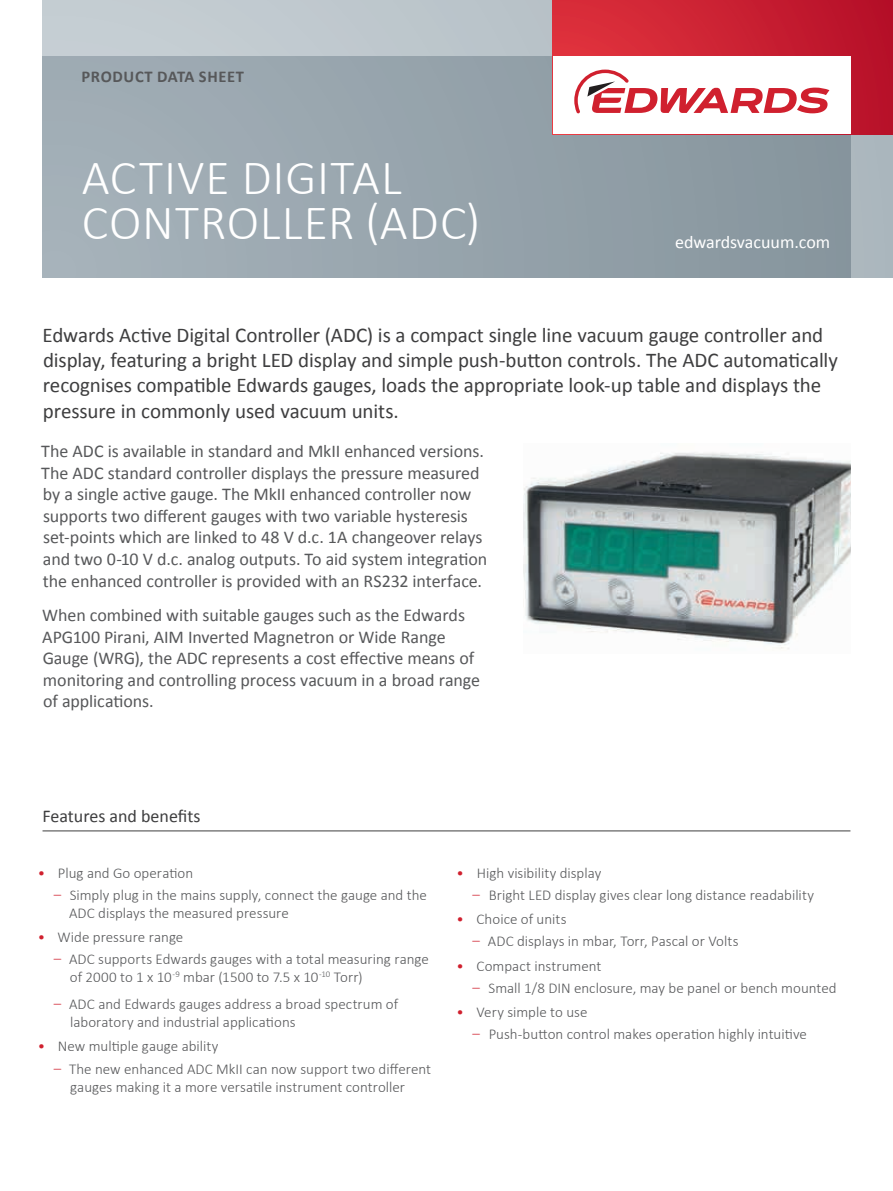
<style>
.page{position:relative;width:893px;height:1191px;background:#fff}
.page>*{position:absolute;margin:0;border:0;box-sizing:border-box;transform-origin:0 0}
.t1{font:300 49.5px/45px "Calibri";letter-spacing:.02em;color:#fff}
.t2{font:21px/25.2px "Calibri";letter-spacing:-.005em;color:#3e3e3f}
.t3{font:18px/21.6px "Calibri";letter-spacing:-.005em;color:#57585a}
.t4{font:18px "Calibri";color:#3e3e3f}
.t5{font:18px "Calibri";color:#fff}
.t6{font:700 16.5px "Calibri";letter-spacing:.04em;color:#57585a}
.t7{font:300 15px/22.2px "Calibri";color:#57585a}
.s1{color:#d0202e}
</style>
<div class="page">
<hr style="left:43px;top:830px;width:807px;height:1px;background:#3e3e3f">
<svg style="left:43px;top:0;width:850px;height:278px;background:#bbc4ca"></svg>
<div style="left:43px;top:57px;width:807px;height:221px;background:linear-gradient(to right,#a5b1b9,#87959d)"></div>
<svg style="left:553px;top:0;width:340px;height:134px;background:#c92235"></svg>
<div style="left:553px;top:57px;width:297px;height:77px;background:#fff"></div>
<svg style="left:574px;top:70px;width:255px;height:43px"></svg>
<img style="left:524px;top:452px;width:326px;height:198px">
<p class="t6" style="left:82px;top:66px;width:164px">PRODUCT DATA SHEET</p>
<h1 class="t1" style="left:82px;top:155px;width:400px">ACTIVE DIGITAL<br>CONTROLLER (ADC)</h1>
<p class="t5" style="left:675px;top:231px;width:157px">edwardsvacuum.com</p>
<p class="t2" style="left:43px;top:322px;width:797px">Edwards Active Digital Controller (ADC) is a compact single line vacuum gauge controller and display, featuring a bright LED display and simple push-button controls. The ADC automatically recognises compatible Edwards gauges, loads the appropriate look-up table and displays the pressure in commonly used vacuum units.</p>
<p class="t3" style="left:41px;top:440px;width:447px">The ADC is available in standard and MkII enhanced versions.<br>The ADC standard controller displays the pressure measured by a single active gauge. The MkII enhanced controller now supports two different gauges with two variable hysteresis set-points which are linked to 48 V d.c. 1A changeover relays and two 0-10 V d.c. analog outputs. To aid system integration the enhanced controller is provided with an RS232 interface.</p>
<p class="t3" style="left:42px;top:604px;width:439px">When combined with suitable gauges such as the Edwards APG100 Pirani, AIM Inverted Magnetron or Wide Range Gauge (WRG), the ADC represents a cost effective means of monitoring and controlling process vacuum in a broad range of applications.</p>
<p class="t4" style="left:43px;top:804px;width:159px">Features and benefits</p>
<p class="t7" style="left:54px;top:861px;width:375px;text-indent:-16px"><span class="s1">•</span> Plug and Go operation<br><span class="s1">͵</span> Simply plug in the mains supply, connect the gauge and the</p>
<p class="t7" style="left:69px;top:901px;width:221px">ADC displays the measured pressure</p>
<p class="t7" style="left:54px;top:926px;width:377px;text-indent:-16px"><span class="s1">•</span> Wide pressure range<br><span class="s1">͵</span> ADC supports Edwards gauges with a total measuring range</p>
<p class="t7" style="left:54px;top:964px;width:346px;line-height:26.5px;text-indent:16px">of 2000 to 1 x 10<sup>-9</sup> mbar (1500 to 7.5 x 10<sup>-10</sup> Torr)<br><span class="s1">͵</span> ADC and Edwards gauges address a broad spectrum of</p>
<p class="t7" style="left:70px;top:1010px;width:227px">laboratory and industrial applications</p>
<p class="t7" style="left:54px;top:1035px;width:379px;text-indent:-16px"><span class="s1">•</span> New multiple gauge ability<br><span class="s1">͵</span> The new enhanced ADC MkII can now support two different</p>
<p class="t7" style="left:70px;top:1075px;width:336px">gauges making it a more versatile instrument controller</p>
<p class="t7" style="left:472px;top:861px;width:343px;text-indent:-16px"><span class="s1">•</span> High visibility display<br><span class="s1">͵</span> Bright LED display gives clear long distance readability</p>
<p class="t7" style="left:472px;top:908px;width:268px;text-indent:-16px"><span class="s1">•</span> Choice of units<br><span class="s1">͵</span> ADC displays in mbar, Torr, Pascal or Volts</p>
<p class="t7" style="left:472px;top:954px;width:366px;text-indent:-16px"><span class="s1">•</span> Compact instrument<br><span class="s1">͵</span> Small 1/8 DIN enclosure, may be panel or bench mounted</p>
<p class="t7" style="left:472px;top:1001px;width:336px;text-indent:-16px"><span class="s1">•</span> Very simple to use<br><span class="s1">͵</span> Push-button control makes operation highly intuitive</p>
</div>
